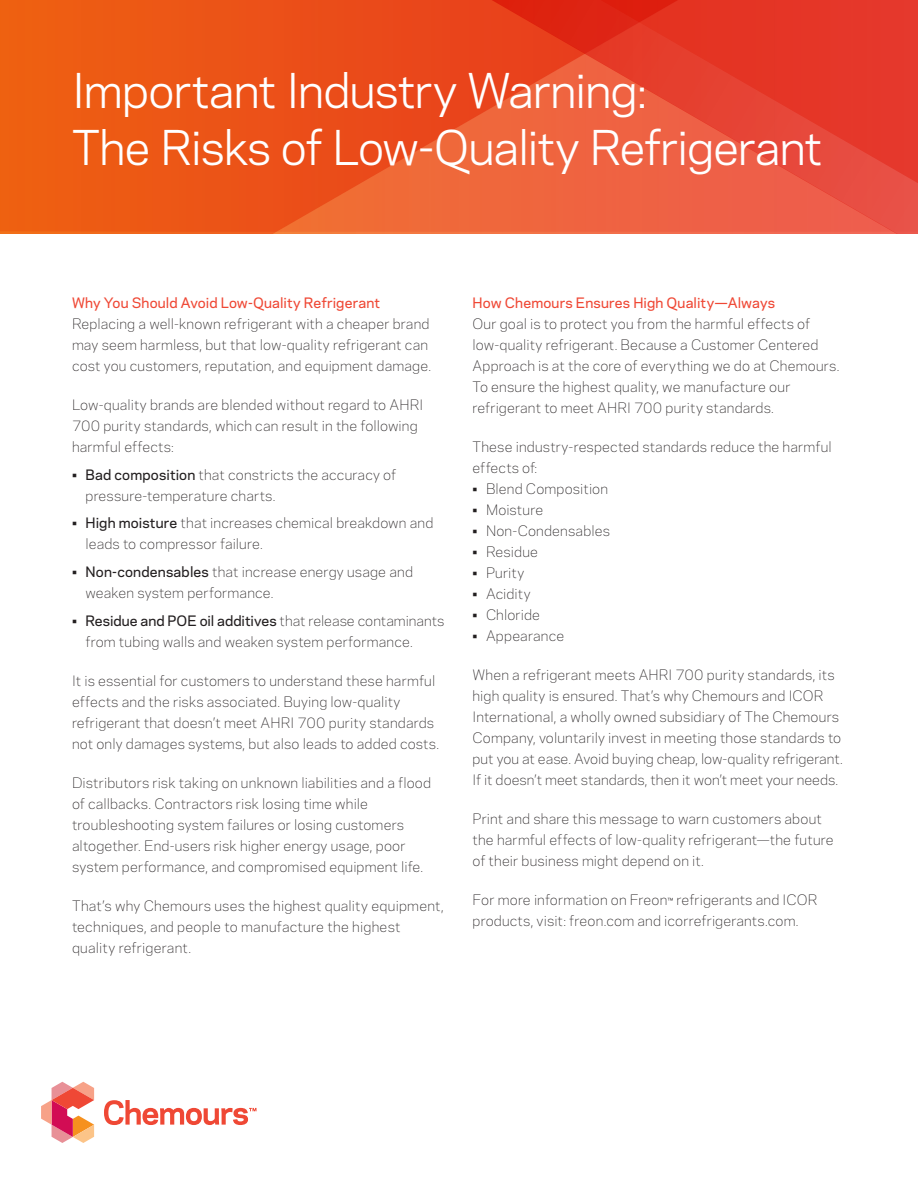
<style>
.page{position:relative;width:918px;height:1188px;background:#fff}
.page>*{position:absolute;margin:0;border:0;box-sizing:border-box;transform-origin:0 0}
.Title_Head{font:45px/57px "Chemours Sans";letter-spacing:-.02em;color:#fff}
.Body_1{font:300 13.5px/21px "Chemours Sans";letter-spacing:.01em;color:#231f20}
.Body_1-2{font:500 13.5px "Chemours Sans";letter-spacing:.01em;color:#ef4835}
.s1{font-weight:500}
.s2{font-weight:400;font-size:10.5px}
</style>
<div class="page">
<div style="left:0;top:0;width:187px;height:232px;background:#ed5b14"></div>
<svg style="left:187px;top:0;width:281px;height:234px;background:#eb521e"></svg>
<svg style="left:468px;top:0;width:450px;height:234px;background:#e94c34"></svg>
<svg style="left:41px;top:1082px;width:53px;height:61px"></svg>
<svg style="left:104px;top:1100px;width:152px;height:25px"></svg>
<p class="Title_Head" style="left:72px;top:60px;width:752px">Important Industry Warning:<br>The Risks of Low-Quality Refrigerant</p>
<p class="Body_1-2" style="left:72px;top:292px;width:310px">Why You Should Avoid Low-Quality Refrigerant</p>
<p class="Body_1" style="left:72px;top:312px;width:361px">Replacing a well-known refrigerant with a cheaper brand may seem harmless, but that low-quality refrigerant can cost you customers, reputation, and equipment damage.</p>
<p class="Body_1" style="left:72px;top:393px;width:353px">Low-quality brands are blended without regard to AHRI<br>700 purity standards, which can result in the following harmful effects:</p>
<p class="Body_1" style="left:86px;top:463px;width:312px;text-indent:-14px">• <span class="s1">Bad composition</span> that constricts the accuracy of pressure-temperature charts.</p>
<p class="Body_1" style="left:86px;top:512px;width:349px;text-indent:-14px">• <span class="s1">High moisture</span> that increases chemical breakdown and leads to compressor failure.</p>
<p class="Body_1" style="left:86px;top:561px;width:329px;text-indent:-14px">• <span class="s1">Non-condensables</span> that increase energy usage and weaken system performance.</p>
<p class="Body_1" style="left:86px;top:609px;width:360px;text-indent:-14px">• <span class="s1">Residue and POE oil additives</span> that release contaminants from tubing walls and weaken system performance.</p>
<p class="Body_1" style="left:72px;top:669px;width:369px">It is essential for customers to understand these harmful effects and the risks associated. Buying low-quality refrigerant that doesn’t meet AHRI 700 purity standards not only damages systems, but also leads to added costs.</p>
<p class="Body_1" style="left:72px;top:771px;width:361px">Distributors risk taking on unknown liabilities and a flood of callbacks. Contractors risk losing time while troubleshooting system failures or losing customers altogether. End-users risk higher energy usage, poor system performance, and compromised equipment life.</p>
<p class="Body_1" style="left:72px;top:894px;width:373px">That’s why Chemours uses the highest quality equipment, techniques, and people to manufacture the highest quality refrigerant.</p>
<p class="Body_1-2" style="left:473px;top:293px;width:304px">How Chemours Ensures High Quality—Always</p>
<p class="Body_1" style="left:473px;top:312px;width:368px">Our goal is to protect you from the harmful effects of low-quality refrigerant. Because a Customer Centered Approach is at the core of everything we do at Chemours.<br>To ensure the highest quality, we manufacture our refrigerant to meet AHRI 700 purity standards.</p>
<p class="Body_1" style="left:473px;top:435px;width:361px">These industry-respected standards reduce the harmful effects of:</p>
<p class="Body_1" style="left:472px;top:477px;width:137px">• Blend Composition</p>
<p class="Body_1" style="left:472px;top:498px;width:72px">• Moisture</p>
<p class="Body_1" style="left:472px;top:519px;width:139px">• Non-Condensables</p>
<p class="Body_1" style="left:472px;top:540px;width:67px">• Residue</p>
<p class="Body_1" style="left:472px;top:561px;width:53px">• Purity</p>
<p class="Body_1" style="left:472px;top:582px;width:60px">• Acidity</p>
<p class="Body_1" style="left:472px;top:603px;width:69px">• Chloride</p>
<p class="Body_1" style="left:472px;top:624px;width:93px">• Appearance</p>
<p class="Body_1" style="left:472px;top:663px;width:372px">When a refrigerant meets AHRI 700 purity standards, its high quality is ensured. That’s why Chemours and ICOR International, a wholly owned subsidiary of The Chemours Company, voluntarily invest in meeting those standards to put you at ease. Avoid buying cheap, low-quality refrigerant.<br>If it doesn’t meet standards, then it won’t meet your needs.</p>
<p class="Body_1" style="left:472px;top:807px;width:363px">Print and share this message to warn customers about the harmful effects of low-quality refrigerant—the future of their business might depend on it.</p>
<p class="Body_1" style="left:472px;top:888px;width:346px">For more information on Freon<span class="s2">™</span> refrigerants and ICOR products, visit: freon.com and icorrefrigerants.com.</p>
</div>
